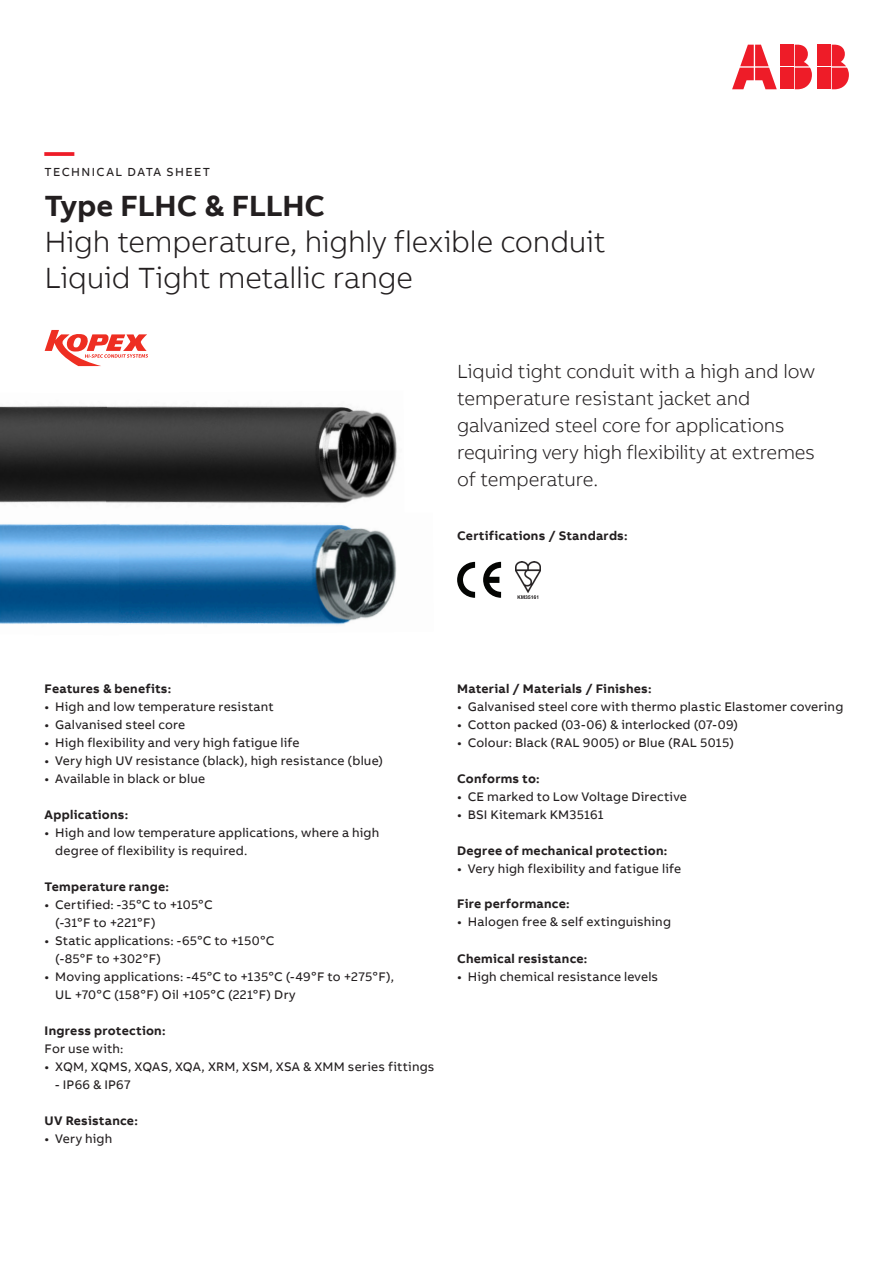
<style>
.page{position:relative;width:893px;height:1263px;background:#fff}
.page>*{position:absolute;margin:0;border:0;box-sizing:border-box;transform-origin:0 0}
.Subheadline_M_20pt_2{font:300 30px "AB Bvoice";letter-spacing:-.01em;color:#231f20}
.Headline_M_20pt_24pt{font:700 30px "AB Bvoice";letter-spacing:-.005em;color:#231f20}
.Headline_M_20pt_24pt-2{font:700 30px "AB Bvoice";color:#ee1c28}
.Lead_13pt_18pt{font:300 19.5px/27px "AB Bvoice";letter-spacing:-.01em;color:#231f20}
.Paragraph_Title_8_5p{font:12.75px/18px "AB Bvoice";letter-spacing:.015em;color:#231f20}
.Paragraph_Title_8_5p-2{font:700 12.75px "AB Bvoice";letter-spacing:.02em;color:#231f20}
.Category_M_8pt_9_6pt{font:12px "AB Bvoice";letter-spacing:.12em;color:#231f20}
</style>
<div class="page">
<img style="left:107px;top:406px;width:290px;height:98px">
<svg style="left:457px;top:562px;width:18px;height:36px"></svg>
<svg style="left:483px;top:562px;width:18px;height:36px"></svg>
<div style="left:817px;top:45px;width:13px;height:21px;background:#ee1c28"></div>
<div style="left:817px;top:68px;width:13px;height:21px;background:#ee1c28"></div>
<svg style="left:832px;top:45px;width:17px;height:44px"></svg>
<svg style="left:732px;top:45px;width:45px;height:44px"></svg>
<div style="left:780px;top:45px;width:13px;height:21px;background:#ee1c28"></div>
<div style="left:780px;top:68px;width:13px;height:21px;background:#ee1c28"></div>
<svg style="left:795px;top:45px;width:17px;height:44px"></svg>
<svg style="left:45px;top:330px;width:103px;height:36px"></svg>
<img style="left:120px;top:524px;width:277px;height:101px">
<img style="left:0;top:405px;width:107px;height:98px">
<img style="left:0;top:524px;width:120px;height:100px">
<img style="left:515px;top:562px;width:26px;height:36px">
<p class="Headline_M_20pt_24pt-2" style="left:45px;top:132px;width:31px">—</p>
<p class="Category_M_8pt_9_6pt" style="left:45px;top:165px;width:167px">TECHNICAL DATA SHEET</p>
<p class="Headline_M_20pt_24pt" style="left:45px;top:186px;width:282px">Type FLHC &amp; FLLHC</p>
<p class="Subheadline_M_20pt_2" style="left:45px;top:224px;width:563px">High temperature, highly flexible conduit</p>
<p class="Subheadline_M_20pt_2" style="left:45px;top:260px;width:370px">Liquid Tight metallic range</p>
<p class="Lead_13pt_18pt" style="left:457px;top:358px;width:359px">Liquid tight conduit with a high and low temperature resistant jacket and</p>
<p class="Lead_13pt_18pt" style="left:457px;top:412px;width:360px">galvanized steel core for applications requiring very high flexibility at extremes</p>
<p class="Lead_13pt_18pt" style="left:457px;top:466px;width:143px">of temperature.</p>
<p class="Paragraph_Title_8_5p-2" style="left:457px;top:527px;width:172px">Certifications / Standards:</p>
<p class="Paragraph_Title_8_5p-2" style="left:45px;top:680px;width:128px">Features &amp; benefits:</p>
<p class="Paragraph_Title_8_5p" style="left:45px;top:697px;width:231px">• High and low temperature resistant</p>
<p class="Paragraph_Title_8_5p" style="left:45px;top:715px;width:142px">• Galvanised steel core</p>
<p class="Paragraph_Title_8_5p" style="left:45px;top:733px;width:256px">• High flexibility and very high fatigue life</p>
<p class="Paragraph_Title_8_5p" style="left:45px;top:751px;width:340px">• Very high UV resistance (black), high resistance (blue)</p>
<p class="Paragraph_Title_8_5p" style="left:45px;top:769px;width:162px">• Available in black or blue</p>
<p class="Paragraph_Title_8_5p-2" style="left:45px;top:806px;width:85px">Applications:</p>
<p class="Paragraph_Title_8_5p" style="left:55px;top:823px;width:325px;text-indent:-11px">• High and low temperature applications, where a high degree of flexibility is required.</p>
<p class="Paragraph_Title_8_5p-2" style="left:45px;top:878px;width:126px">Temperature range:</p>
<p class="Paragraph_Title_8_5p" style="left:55px;top:895px;width:159px;text-indent:-11px">• Certified: -35oC to +105oC (-31oF to +221oF)</p>
<p class="Paragraph_Title_8_5p" style="left:55px;top:931px;width:221px;text-indent:-11px">• Static applications: -65oC to +150oC (-85oF to +302oF)</p>
<p class="Paragraph_Title_8_5p" style="left:55px;top:967px;width:340px;text-indent:-11px">• Moving applications: -45oC to +135oC (-49oF to +275oF),<br>UL +70oC (158oF) Oil +105oC (221oF) Dry</p>
<p class="Paragraph_Title_8_5p-2" style="left:45px;top:1022px;width:122px">Ingress protection:</p>
<p class="Paragraph_Title_8_5p" style="left:45px;top:1039px;width:80px">For use with:</p>
<p class="Paragraph_Title_8_5p" style="left:45px;top:1057px;width:391px">• XQM, XQMS, XQAS, XQA, XRM, XSM, XSA &amp; XMM series fittings</p>
<p class="Paragraph_Title_8_5p" style="left:55px;top:1075px;width:77px">- IP66 &amp; IP67</p>
<p class="Paragraph_Title_8_5p-2" style="left:45px;top:1112px;width:95px">UV Resistance:</p>
<p class="Paragraph_Title_8_5p" style="left:45px;top:1129px;width:69px">• Very high</p>
<p class="Paragraph_Title_8_5p-2" style="left:457px;top:680px;width:196px">Material / Materials / Finishes:</p>
<p class="Paragraph_Title_8_5p" style="left:457px;top:697px;width:388px">• Galvanised steel core with thermo plastic Elastomer covering</p>
<p class="Paragraph_Title_8_5p" style="left:457px;top:715px;width:282px">• Cotton packed (03-06) &amp; interlocked (07-09)</p>
<p class="Paragraph_Title_8_5p" style="left:457px;top:733px;width:278px">• Colour: Black (RAL 9005) or Blue (RAL 5015)</p>
<p class="Paragraph_Title_8_5p-2" style="left:457px;top:770px;width:84px">Conforms to:</p>
<p class="Paragraph_Title_8_5p" style="left:457px;top:787px;width:231px">• CE marked to Low Voltage Directive</p>
<p class="Paragraph_Title_8_5p" style="left:457px;top:805px;width:148px">• BSI Kitemark KM35161</p>
<p class="Paragraph_Title_8_5p-2" style="left:457px;top:842px;width:212px">Degree of mechanical protection:</p>
<p class="Paragraph_Title_8_5p" style="left:457px;top:859px;width:225px">• Very high flexibility and fatigue life</p>
<p class="Paragraph_Title_8_5p-2" style="left:457px;top:895px;width:114px">Fire performance:</p>
<p class="Paragraph_Title_8_5p" style="left:457px;top:913px;width:215px">• Halogen free &amp; self extinguishing</p>
<p class="Paragraph_Title_8_5p-2" style="left:457px;top:950px;width:132px">Chemical resistance:</p>
<p class="Paragraph_Title_8_5p" style="left:457px;top:967px;width:203px">• High chemical resistance levels</p>
</div>
